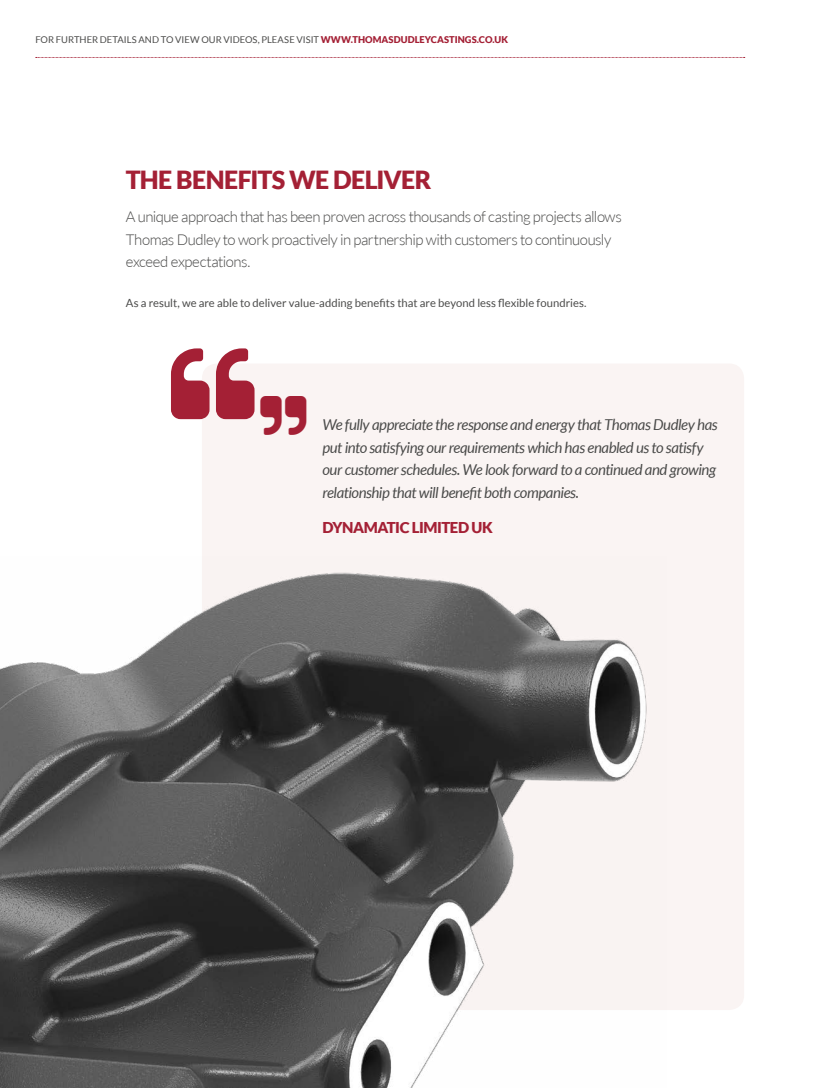
<style>
.page{position:relative;width:815px;height:1088px;background:#fff}
.page>*{position:absolute;margin:0;border:0;box-sizing:border-box;transform-origin:0 0}
.t1{font:900 25px "Lato";letter-spacing:-.025em;color:#a42035}
.t2{font:italic 15px/22.5px "Lato";letter-spacing:-.03em;color:#4a4a49}
.t3{font:300 15px/22.5px "Lato";letter-spacing:-.03em;color:#4a4a49}
.t4{font:900 15px "Lato";letter-spacing:-.03em;color:#a42035}
.t5{font:11.25px "Lato";color:#4a4a49}
.t6{font:9.38px "Lato";letter-spacing:.005em;color:#4a4a49}
.s1{font-weight:900;color:#a42035}
</style>
<div class="page">
<svg style="left:36px;top:57px;width:709px;height:1px"></svg>
<div style="left:202px;top:363px;width:542px;height:647px;background:#faf4f3;border-radius:15px"></div>
<img style="left:0;top:572px;width:647px;height:516px">
<p class="t6" style="left:35px;top:34px;width:474px">FOR FURTHER DETAILS AND TO VIEW OUR VIDEOS, PLEASE VISIT <span class="s1">WWW.THOMASDUDLEYCASTINGS.CO.UK</span></p>
<h1 class="t1" style="left:126px;top:165px;width:307px">THE BENEFITS WE DELIVER</h1>
<p class="t3" style="left:126px;top:205px;width:497px">A unique approach that has been proven across thousands of casting projects allows<br>Thomas Dudley to work proactively in partnership with customers to continuously exceed expectations.</p>
<p class="t5" style="left:126px;top:297px;width:462px">As a result, we are able to deliver value-adding benefits that are beyond less flexible foundries.</p>
<p class="t2" style="left:322px;top:414px;width:397px">We fully appreciate the response and energy that Thomas Dudley has put into satisfying our requirements which has enabled us to satisfy our customer schedules. We look forward to a continued and growing relationship that will benefit both companies.</p>
<p class="t4" style="left:322px;top:519px;width:172px">DYNAMATIC LIMITED UK</p>
</div>
